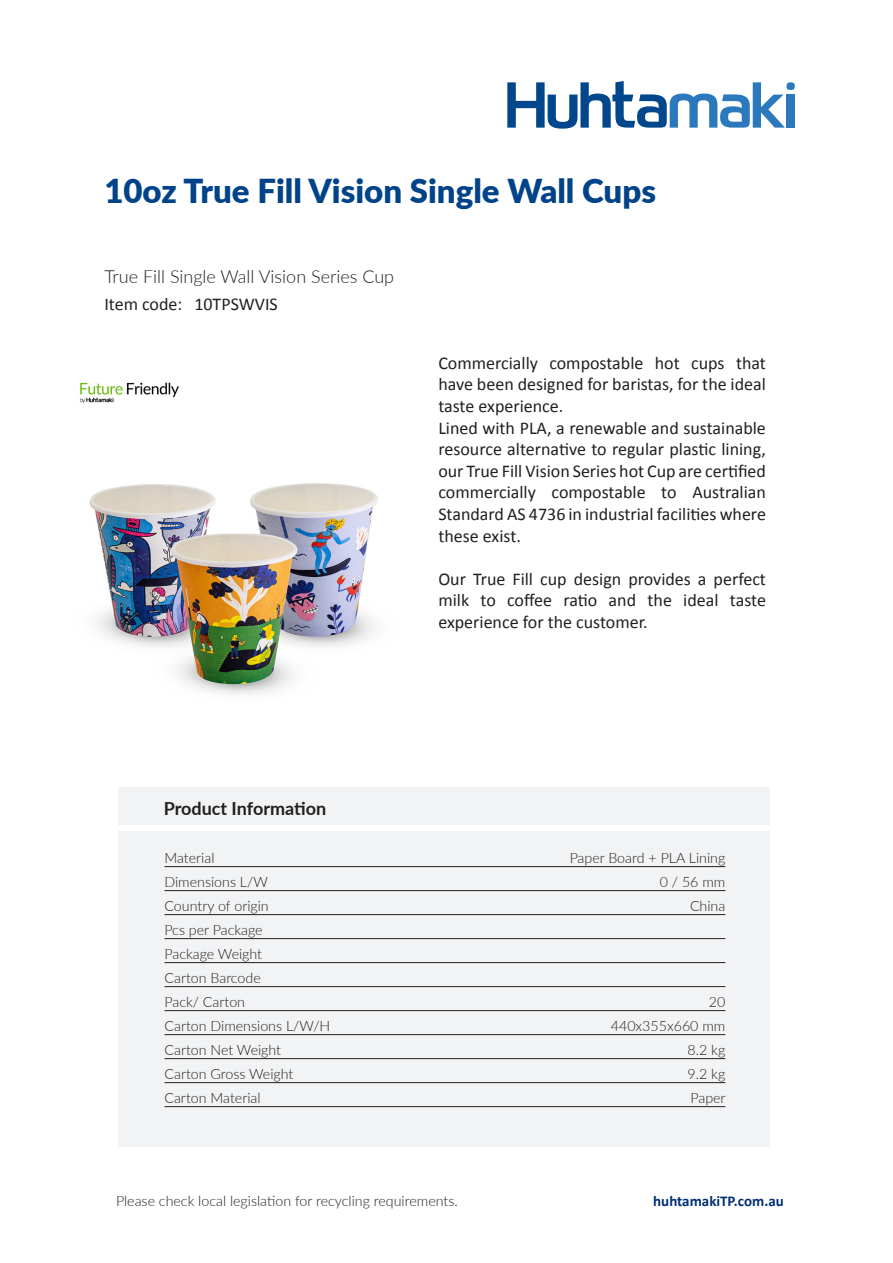
<style>
.page{position:relative;width:893px;height:1263px;background:#fff}
.page>*{position:absolute;margin:0;border:0;box-sizing:border-box;transform-origin:0 0}
.t1{font:900 33px "Lato";color:#004389}
.t2{font:18px/21.6px "Calibri";color:#231f20}
.t3{font:300 18px "Lato";color:#231f20}
.t4{font:700 18px "Lato";color:#231f20}
.t5{font:700 15px "Calibri";color:#002f73}
.t6{font:300 14.25px/24px "Lato";color:#231f20}
</style>
<div class="page">
<svg style="left:507px;top:81px;width:288px;height:48px"></svg>
<div style="left:118px;top:787px;width:652px;height:37px;background:#f2f3f4"></div>
<div style="left:118px;top:831px;width:652px;height:315px;background:#f2f3f4"></div>
<img style="left:80px;top:382px;width:298px;height:313px">
<hr style="left:164px;top:866px;width:561px;height:1px;background:#231f20">
<hr style="left:164px;top:890px;width:561px;height:1px;background:#231f20">
<hr style="left:164px;top:914px;width:561px;height:1px;background:#231f20">
<hr style="left:164px;top:938px;width:561px;height:1px;background:#231f20">
<hr style="left:164px;top:962px;width:561px;height:1px;background:#231f20">
<hr style="left:164px;top:986px;width:561px;height:1px;background:#231f20">
<hr style="left:164px;top:1010px;width:561px;height:1px;background:#231f20">
<hr style="left:164px;top:1034px;width:561px;height:1px;background:#231f20">
<hr style="left:164px;top:1058px;width:561px;height:1px;background:#231f20">
<hr style="left:164px;top:1082px;width:561px;height:1px;background:#231f20">
<hr style="left:164px;top:1106px;width:561px;height:1px;background:#231f20">
<h1 class="t1" style="left:104px;top:166px;width:553px">10oz True Fill Vision Single Wall Cups</h1>
<p class="t3" style="left:104px;top:263px;width:291px">True Fill Single Wall Vision Series Cup</p>
<p class="t2" style="left:104px;top:293px;width:79px">Item code:</p>
<p class="t2" style="left:194px;top:293px;width:85px">10TPSWVIS</p>
<p class="t4" style="left:164px;top:795px;width:164px">Product Information</p>
<p class="t2" style="left:438px;top:351px;width:329px">Commercially compostable hot cups that have been designed for baristas, for the ideal taste experience.<br>Lined with PLA, a renewable and sustainable resource alternative to regular plastic lining, our True Fill Vision Series hot Cup are certified commercially compostable to Australian Standard AS 4736 in industrial facilities where these exist.</p>
<p class="t2" style="left:438px;top:567px;width:329px;text-align:justify">Our True Fill cup design provides a perfect milk to coffee ratio and the ideal taste experience for the customer.</p>
<p class="t6" style="left:164px;top:845px;width:52px">Material</p>
<p class="t6" style="left:570px;top:845px;width:157px">Paper Board + PLA Lining</p>
<p class="t6" style="left:164px;top:869px;width:105px">Dimensions L/W</p>
<p class="t6" style="left:660px;top:869px;width:67px">0 / 56 mm</p>
<p class="t6" style="left:164px;top:893px;width:106px">Country of origin</p>
<p class="t6" style="left:690px;top:893px;width:37px">China</p>
<p class="t6" style="left:164px;top:917px;width:100px">Pcs per Package<br>Package Weight<br>Carton Barcode<br>Pack/ Carton</p>
<p class="t6" style="left:709px;top:989px;width:18px">20</p>
<p class="t6" style="left:164px;top:1013px;width:167px">Carton Dimensions L/W/H</p>
<p class="t6" style="left:611px;top:1013px;width:116px">440x355x660 mm</p>
<p class="t6" style="left:164px;top:1037px;width:118px">Carton Net Weight</p>
<p class="t6" style="left:688px;top:1037px;width:39px">8.2 kg</p>
<p class="t6" style="left:164px;top:1061px;width:130px">Carton Gross Weight</p>
<p class="t6" style="left:688px;top:1061px;width:39px">9.2 kg</p>
<p class="t6" style="left:164px;top:1085px;width:98px">Carton Material</p>
<p class="t6" style="left:690px;top:1085px;width:37px">Paper</p>
<p class="t6" style="left:116px;top:1188px;width:343px">Please check local legislation for recycling requirements.</p>
<p class="t5" style="left:653px;top:1190px;width:132px">huhtamakiTP.com.au</p>
</div>
